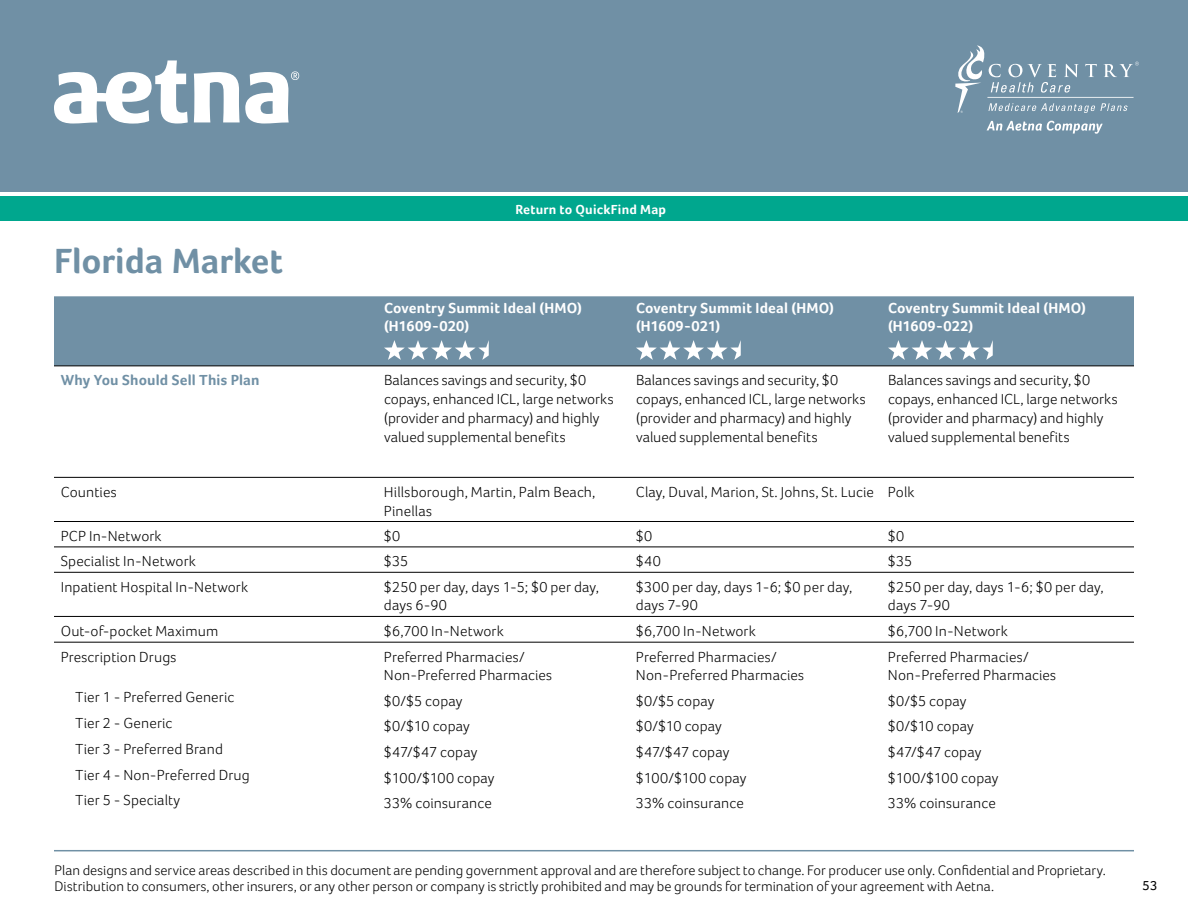
<style>
.page{position:relative;width:1188px;height:918px;background:#fff}
.page>*{position:absolute;margin:0;border:0;box-sizing:border-box;transform-origin:0 0}
.t1{font:700 36px "Foco";color:#7090a5}
.t2{font:300 15px/18.8px "Foco";letter-spacing:.005em;color:#000}
.t3{font:700 15px/18px "Foco";letter-spacing:.01em;color:#fff}
.t4{font:700 15px "Foco";letter-spacing:.01em;color:#7090a5}
.t5{font:300 14.25px/16.5px "Foco";color:#000}
.t6{font:700 13.5px "Foco";letter-spacing:.015em;color:#fff}
.t7{font:13.5px "Foco";color:#000}
</style>
<div class="page">
<div style="left:0;top:0;width:1188px;height:192px;background:#7090a5"></div>
<svg style="left:54px;top:60px;width:245px;height:64px"></svg>
<svg style="left:987px;top:121px;width:116px;height:13px"></svg>
<svg style="left:955px;top:45px;width:184px;height:68px"></svg>
<hr style="left:54px;top:850px;width:1080px;height:1px;background:#7090a5">
<div style="left:0;top:196px;width:1188px;height:25px;background:#00a78e"></div>
<div style="left:54px;top:296px;width:1080px;height:70px;background:#7090a5"></div>
<hr style="left:54px;top:477px;width:324px;height:1px;background:#000">
<hr style="left:378px;top:477px;width:252px;height:1px;background:#000">
<hr style="left:630px;top:477px;width:252px;height:1px;background:#000">
<hr style="left:882px;top:477px;width:252px;height:1px;background:#000">
<hr style="left:54px;top:521px;width:324px;height:1px;background:#000">
<hr style="left:378px;top:521px;width:252px;height:1px;background:#000">
<hr style="left:630px;top:521px;width:252px;height:1px;background:#000">
<hr style="left:882px;top:521px;width:252px;height:1px;background:#000">
<hr style="left:54px;top:547px;width:324px;height:1px;background:#000">
<hr style="left:378px;top:547px;width:252px;height:1px;background:#000">
<hr style="left:630px;top:547px;width:252px;height:1px;background:#000">
<hr style="left:882px;top:547px;width:252px;height:1px;background:#000">
<hr style="left:54px;top:572px;width:324px;height:1px;background:#000">
<hr style="left:378px;top:572px;width:252px;height:1px;background:#000">
<hr style="left:630px;top:572px;width:252px;height:1px;background:#000">
<hr style="left:882px;top:572px;width:252px;height:1px;background:#000">
<hr style="left:54px;top:616px;width:324px;height:1px;background:#000">
<hr style="left:378px;top:616px;width:252px;height:1px;background:#000">
<hr style="left:630px;top:616px;width:252px;height:1px;background:#000">
<hr style="left:882px;top:616px;width:252px;height:1px;background:#000">
<hr style="left:54px;top:642px;width:324px;height:1px;background:#000">
<hr style="left:378px;top:642px;width:252px;height:1px;background:#000">
<hr style="left:630px;top:642px;width:252px;height:1px;background:#000">
<hr style="left:882px;top:642px;width:252px;height:1px;background:#000">
<hr style="left:54px;top:366px;width:324px;height:1px;background:#000">
<hr style="left:378px;top:366px;width:252px;height:1px;background:#000">
<hr style="left:630px;top:366px;width:252px;height:1px;background:#000">
<hr style="left:882px;top:366px;width:252px;height:1px;background:#000">
<svg style="left:384px;top:340px;width:105px;height:20px"></svg>
<svg style="left:636px;top:340px;width:105px;height:20px"></svg>
<svg style="left:888px;top:340px;width:105px;height:20px"></svg>
<h1 class="t1" style="left:54px;top:239px;width:230px">Florida Market</h1>
<p class="t6" style="left:515px;top:201px;width:152px">Return to QuickFind Map</p>
<p class="t3" style="left:384px;top:299px;width:200px">Coventry Summit Ideal (HMO) (H1609-020)</p>
<p class="t3" style="left:636px;top:299px;width:200px">Coventry Summit Ideal (HMO) (H1609-021)</p>
<p class="t3" style="left:888px;top:299px;width:200px">Coventry Summit Ideal (HMO) (H1609-022)</p>
<p class="t4" style="left:61px;top:371px;width:200px">Why You Should Sell This Plan</p>
<p class="t2" style="left:384px;top:371px;width:231px">Balances savings and security, $0 copays, enhanced ICL, large networks (provider and pharmacy) and highly valued supplemental benefits</p>
<p class="t2" style="left:636px;top:371px;width:231px">Balances savings and security, $0 copays, enhanced ICL, large networks (provider and pharmacy) and highly valued supplemental benefits</p>
<p class="t2" style="left:888px;top:371px;width:231px">Balances savings and security, $0 copays, enhanced ICL, large networks (provider and pharmacy) and highly valued supplemental benefits</p>
<p class="t2" style="left:61px;top:482px;width:57px">Counties</p>
<p class="t2" style="left:384px;top:482px;width:213px">Hillsborough, Martin, Palm Beach,<br>Pinellas</p>
<p class="t2" style="left:636px;top:482px;width:280px">Clay, Duval, Marion, St. Johns, St. Lucie Polk</p>
<p class="t2" style="left:61px;top:526px;width:102px">PCP In-Network</p>
<p class="t2" style="left:384px;top:526px;width:18px">$0</p>
<p class="t2" style="left:636px;top:526px;width:18px">$0</p>
<p class="t2" style="left:888px;top:526px;width:18px">$0</p>
<p class="t2" style="left:61px;top:552px;width:137px">Specialist In-Network</p>
<p class="t2" style="left:384px;top:552px;width:26px">$35</p>
<p class="t2" style="left:636px;top:552px;width:26px">$40</p>
<p class="t2" style="left:888px;top:552px;width:26px">$35</p>
<p class="t2" style="left:61px;top:577px;width:189px">Inpatient Hospital In-Network</p>
<p class="t2" style="left:384px;top:577px;width:217px">$250 per day, days 1-5; $0 per day, days 6-90</p>
<p class="t2" style="left:636px;top:577px;width:218px">$300 per day, days 1-6; $0 per day, days 7-90</p>
<p class="t2" style="left:888px;top:577px;width:217px">$250 per day, days 1-6; $0 per day, days 7-90</p>
<p class="t2" style="left:61px;top:621px;width:159px">Out-of-pocket Maximum</p>
<p class="t2" style="left:384px;top:621px;width:121px">$6,700 In-Network</p>
<p class="t2" style="left:636px;top:621px;width:121px">$6,700 In-Network</p>
<p class="t2" style="left:888px;top:621px;width:121px">$6,700 In-Network</p>
<p class="t2" style="left:61px;top:647px;width:117px">Prescription Drugs</p>
<p class="t2" style="left:384px;top:647px;width:170px">Preferred Pharmacies/<br>Non-Preferred Pharmacies</p>
<p class="t2" style="left:636px;top:647px;width:170px">Preferred Pharmacies/<br>Non-Preferred Pharmacies</p>
<p class="t2" style="left:888px;top:647px;width:170px">Preferred Pharmacies/<br>Non-Preferred Pharmacies</p>
<p class="t2" style="left:76px;top:688px;width:160px">Tier 1 - Preferred Generic</p>
<p class="t2" style="left:384px;top:691px;width:80px">$0/$5 copay</p>
<p class="t2" style="left:636px;top:691px;width:80px">$0/$5 copay</p>
<p class="t2" style="left:888px;top:691px;width:80px">$0/$5 copay</p>
<p class="t2" style="left:76px;top:713px;width:98px">Tier 2 - Generic</p>
<p class="t2" style="left:384px;top:717px;width:87px">$0/$10 copay</p>
<p class="t2" style="left:636px;top:717px;width:87px">$0/$10 copay</p>
<p class="t2" style="left:888px;top:717px;width:87px">$0/$10 copay</p>
<p class="t2" style="left:76px;top:739px;width:149px">Tier 3 - Preferred Brand</p>
<p class="t2" style="left:384px;top:742px;width:95px">$47/$47 copay</p>
<p class="t2" style="left:636px;top:742px;width:95px">$47/$47 copay</p>
<p class="t2" style="left:888px;top:742px;width:95px">$47/$47 copay</p>
<p class="t2" style="left:76px;top:765px;width:176px">Tier 4 - Non-Preferred Drug</p>
<p class="t2" style="left:384px;top:768px;width:112px">$100/$100 copay</p>
<p class="t2" style="left:636px;top:768px;width:112px">$100/$100 copay</p>
<p class="t2" style="left:888px;top:768px;width:112px">$100/$100 copay</p>
<p class="t2" style="left:76px;top:791px;width:106px">Tier 5 - Specialty</p>
<p class="t2" style="left:384px;top:794px;width:109px">33% coinsurance</p>
<p class="t2" style="left:636px;top:794px;width:109px">33% coinsurance</p>
<p class="t2" style="left:888px;top:794px;width:109px">33% coinsurance</p>
<p class="t5" style="left:55px;top:861px;width:1053px">Plan designs and service areas described in this document are pending government approval and are therefore subject to change. For producer use only. Confidential and Proprietary.<br>Distribution to consumers, other insurers, or any other person or company is strictly prohibited and may be grounds for termination of your agreement with Aetna.</p>
<p class="t7" style="left:1143px;top:878px;width:17px">53</p>
</div>
